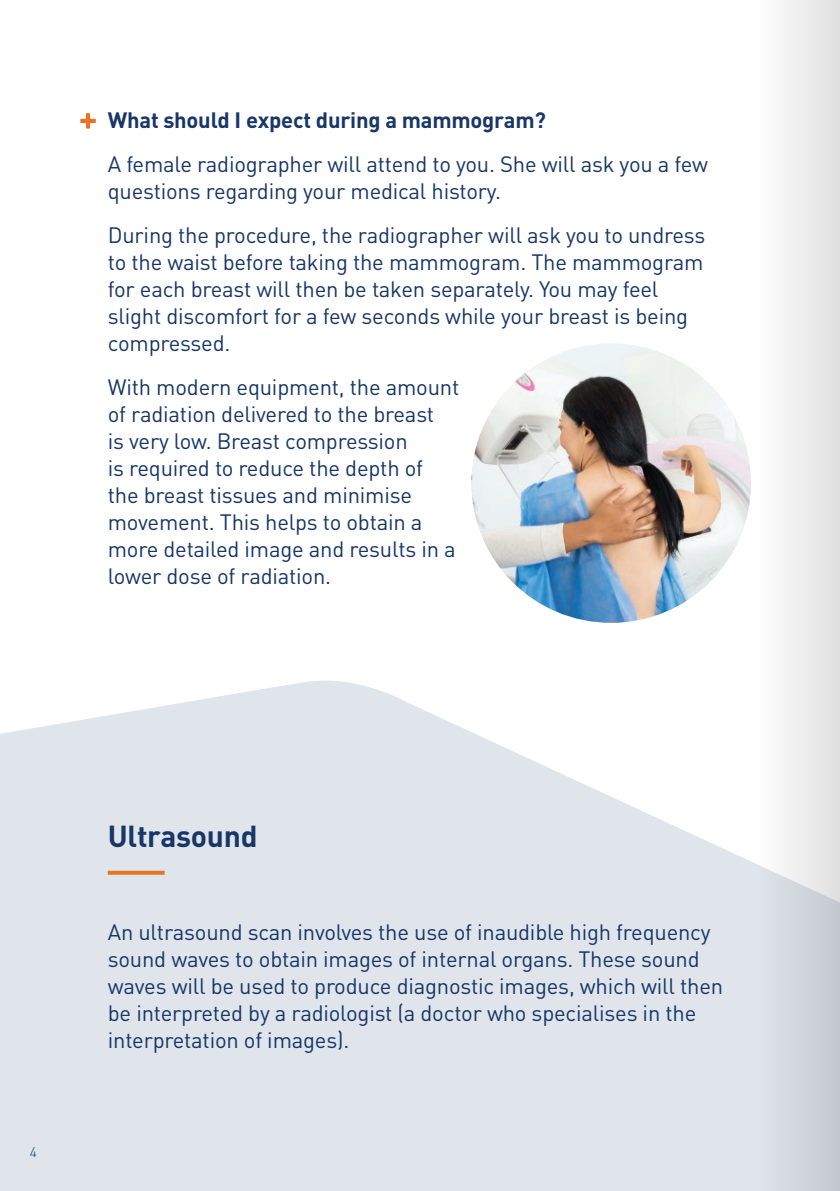
<style>
.page{position:relative;width:840px;height:1191px;background:#fff}
.page>*{position:absolute;margin:0;border:0;box-sizing:border-box;transform-origin:0 0}
.t1{font:700 30px "DINOT";letter-spacing:-.01em;color:#183667}
.t2{font:22px/27px "DINOT";letter-spacing:-.01em;color:#183667}
.t3{font:700 22px "DINOT";letter-spacing:-.01em;color:#183667}
.t4{font:300 14px "DINOT";color:#17396a}
</style>
<div class="page">
<svg style="left:0;top:680px;width:757px;height:511px;background:#e2e8ed"></svg>
<hr style="left:81px;top:119px;width:14px;height:4px;background:#e87324">
<hr style="left:86px;top:113px;width:4px;height:15px;background:#e87324">
<svg style="left:108px;top:870px;width:56px;height:4px"></svg>
<img style="left:469px;top:341px;width:283px;height:284px;border-radius:142px">
<svg style="left:839px;top:0;width:1px;height:1191px"></svg>
<svg style="left:757px;top:0;width:82px;height:1191px"></svg>
<p class="t3" style="left:108px;top:105px;width:439px">What should I expect during a mammogram?</p>
<p class="t2" style="left:108px;top:150px;width:601px">A female radiographer will attend to you. She will ask you a few questions regarding your medical history.</p>
<p class="t2" style="left:108px;top:221px;width:598px">During the procedure, the radiographer will ask you to undress to the waist before taking the mammogram. The mammogram for each breast will then be taken separately. You may feel slight discomfort for a few seconds while your breast is being compressed.</p>
<p class="t2" style="left:108px;top:373px;width:353px">With modern equipment, the amount of radiation delivered to the breast<br>is very low. Breast compression<br>is required to reduce the depth of the breast tissues and minimise movement. This helps to obtain a more detailed image and results in a lower dose of radiation.</p>
<p class="t4" style="left:30px;top:1142px;width:9px">4</p>
<h1 class="t1" style="left:108px;top:816px;width:151px">Ultrasound</h1>
<p class="t2" style="left:108px;top:917px;width:616px">An ultrasound scan involves the use of inaudible high frequency sound waves to obtain images of internal organs. These sound waves will be used to produce diagnostic images, which will then be interpreted by a radiologist (a doctor who specialises in the interpretation of images).</p>
</div>
